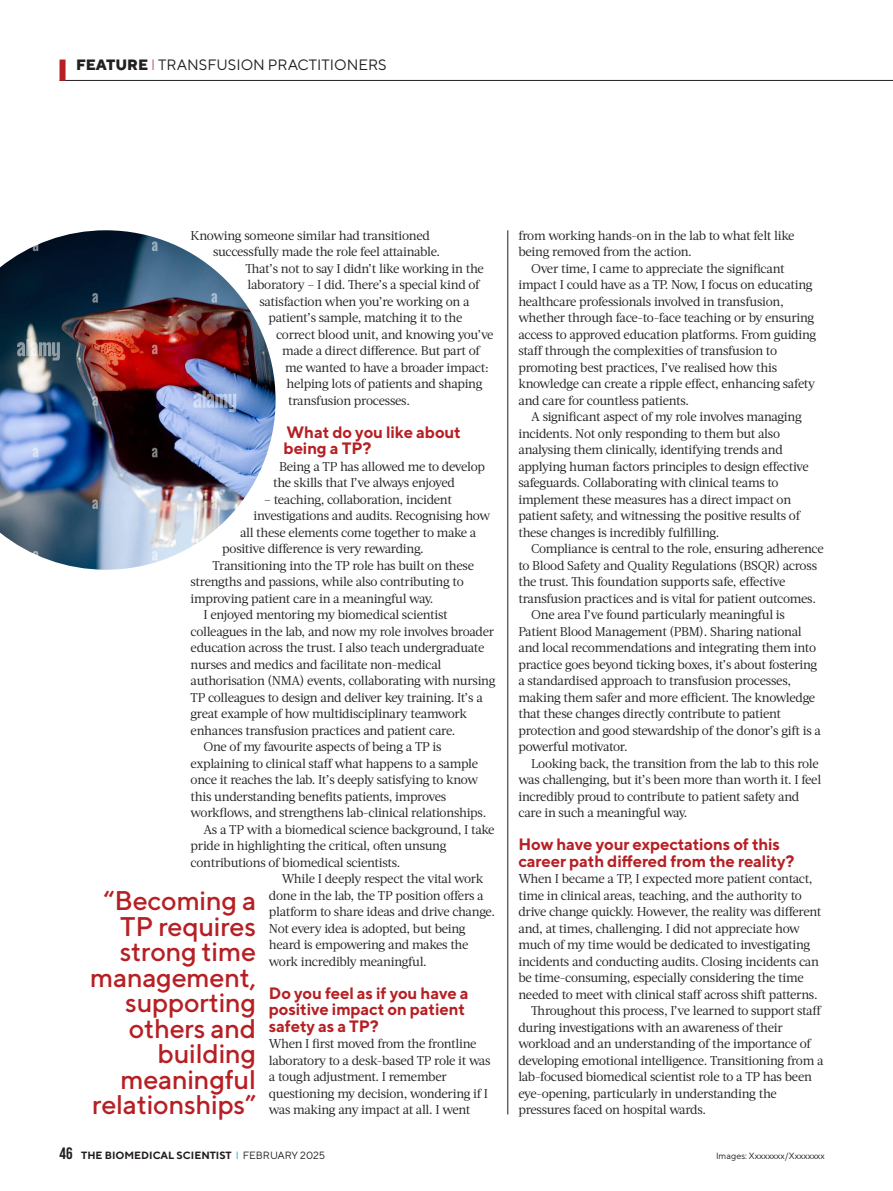
<style>
.page{position:relative;width:893px;height:1191px;background:#fff}
.page>*{position:absolute;margin:0;border:0;box-sizing:border-box;transform-origin:0 0}
.BS2024-Pull_Quote{font:500 27px/25.5px "TT Norms";letter-spacing:-.01em;color:#b62024;text-align:right}
.BS2024-Crosshead{font:700 16.5px/16.5px "TT Norms";letter-spacing:-.01em;color:#b62024}
.t1{font:15px "TT Norms";color:#231f20}
.BS2024-Body_Copy_Indented{font:12.75px/16.5px "Acta";letter-spacing:-.025em;color:#231f20}
.BS2024-Body_Copy_No_Indent{font:12.75px/16.5px "Acta";letter-spacing:-.025em;color:#231f20}
.t2{font:700 10.5px "TT Norms";color:#231f20}
.t3{font:9px "TT Norms";color:#231f20}
.s1{font-weight:800}
.s2{font-weight:300;color:#b62024}
.s3{font-family:"Bebas Neue Pro";font-size:16.5px}
.s4{font-weight:400;color:#0ad}
.s5{font-weight:400}
</style>
<div class="page">
<img style="left:0;top:230px;width:276px;height:340px">
<hr style="left:508px;top:230px;width:1px;height:884px;background:#231f20">
<hr style="left:60px;top:80px;width:833px;height:1px;background:#231f20">
<div style="left:60px;top:60px;width:6px;height:21px;background:#b62024"></div>
<p class="t1" style="left:76px;top:56px;width:312px"><span class="s1">FEATURE</span> <span class="s2">I</span> TRANSFUSION PRACTITIONERS</p>
<p class="BS2024-Body_Copy_Indented" style="left:213px;top:227px;width:229px;text-indent:-22px">Knowing someone similar had transitioned successfully made the role feel attainable.</p>
<p class="BS2024-Body_Copy_Indented" style="left:245px;top:260px;width:240px">That’s not to say I didn’t like working in the</p>
<p class="BS2024-Body_Copy_Indented" style="left:248px;top:276px;width:233px">laboratory – I did. There’s a special kind of</p>
<p class="BS2024-Body_Copy_Indented" style="left:260px;top:293px;width:211px">satisfaction when you’re working on a</p>
<p class="BS2024-Body_Copy_Indented" style="left:269px;top:309px;width:195px">patient’s sample, matching it to the</p>
<p class="BS2024-Body_Copy_Indented" style="left:276px;top:326px;width:219px">correct blood unit, and knowing you’ve</p>
<p class="BS2024-Body_Copy_Indented" style="left:282px;top:342px;width:199px">made a direct difference. But part of</p>
<p class="BS2024-Body_Copy_Indented" style="left:285px;top:359px;width:205px">me wanted to have a broader impact:</p>
<p class="BS2024-Body_Copy_Indented" style="left:287px;top:375px;width:197px">helping lots of patients and shaping</p>
<p class="BS2024-Body_Copy_Indented" style="left:288px;top:392px;width:123px">transfusion processes.</p>
<p class="BS2024-Crosshead" style="left:284px;top:423px;width:179px">What do you like about being a TP?</p>
<p class="BS2024-Body_Copy_No_Indent" style="left:273px;top:458px;width:213px;text-indent:6px">Being a TP has allowed me to develop the skills that I’ve always enjoyed</p>
<p class="BS2024-Body_Copy_No_Indent" style="left:264px;top:491px;width:189px">– teaching, collaboration, incident</p>
<p class="BS2024-Body_Copy_No_Indent" style="left:254px;top:507px;width:238px">investigations and audits. Recognising how</p>
<p class="BS2024-Body_Copy_No_Indent" style="left:240px;top:524px;width:238px">all these elements come together to make a</p>
<p class="BS2024-Body_Copy_No_Indent" style="left:222px;top:540px;width:203px">positive difference is very rewarding.</p>
<p class="BS2024-Body_Copy_Indented" style="left:191px;top:557px;width:285px;text-indent:22px">Transitioning into the TP role has built on these strengths and passions, while also contributing to improving patient care in a meaningful way.</p>
<p class="BS2024-Body_Copy_Indented" style="left:191px;top:606px;width:306px;text-indent:13px">I enjoyed mentoring my biomedical scientist colleagues in the lab, and now my role involves broader education across the trust. I also teach undergraduate nurses and medics and facilitate non-medical authorisation (NMA) events, collaborating with nursing TP colleagues to design and deliver key training. It’s a great example of how multidisciplinary teamwork enhances transfusion practices and patient care.</p>
<p class="BS2024-Body_Copy_Indented" style="left:191px;top:738px;width:297px;text-indent:13px">One of my favourite aspects of being a TP is explaining to clinical staff what happens to a sample once it reaches the lab. It’s deeply satisfying to know this understanding benefits patients, improves workflows, and strengthens lab-clinical relationships.</p>
<p class="BS2024-Body_Copy_Indented" style="left:191px;top:821px;width:305px;text-indent:13px">As a TP with a biomedical science background, I take pride in highlighting the critical, often unsung contributions of biomedical scientists.</p>
<p class="BS2024-Body_Copy_Indented" style="left:269px;top:870px;width:228px;text-indent:13px">While I deeply respect the vital work done in the lab, the TP position offers a platform to share ideas and drive change.<br>Not every idea is adopted, but being heard is empowering and makes the work incredibly meaningful.</p>
<p class="BS2024-Crosshead" style="left:269px;top:984px;width:201px">Do you feel as if you have a positive impact on patient safety as a TP?</p>
<p class="BS2024-Body_Copy_No_Indent" style="left:269px;top:1035px;width:223px">When I first moved from the frontline laboratory to a desk-based TP role it was a tough adjustment. I remember questioning my decision, wondering if I was making any impact at all. I went</p>
<p class="BS2024-Pull_Quote" style="left:90px;top:887px;width:168px">“Becoming a<br>TP requires strong time management, supporting others and building meaningful relationships”</p>
<p class="t2" style="left:60px;top:1148px;width:267px"><span class="s3">46</span> THE BIOMEDICAL SCIENTIST <span class="s4">I</span> <span class="s5">FEBRUARY 2025</span></p>
<p class="BS2024-Body_Copy_No_Indent" style="left:518px;top:227px;width:278px">from working hands-on in the lab to what felt like being removed from the action.</p>
<p class="BS2024-Body_Copy_Indented" style="left:518px;top:260px;width:299px;text-indent:13px">Over time, I came to appreciate the significant impact I could have as a TP. Now, I focus on educating healthcare professionals involved in transfusion, whether through face-to-face teaching or by ensuring access to approved education platforms. From guiding staff through the complexities of transfusion to promoting best practices, I’ve realised how this knowledge can create a ripple effect, enhancing safety and care for countless patients.</p>
<p class="BS2024-Body_Copy_Indented" style="left:518px;top:408px;width:292px;text-indent:13px">A significant aspect of my role involves managing incidents. Not only responding to them but also analysing them clinically, identifying trends and applying human factors principles to design effective safeguards. Collaborating with clinical teams to implement these measures has a direct impact on patient safety, and witnessing the positive results of these changes is incredibly fulfilling.</p>
<p class="BS2024-Body_Copy_Indented" style="left:518px;top:540px;width:307px;text-indent:13px">Compliance is central to the role, ensuring adherence to Blood Safety and Quality Regulations (BSQR) across the trust. This foundation supports safe, effective transfusion practices and is vital for patient outcomes.</p>
<p class="BS2024-Body_Copy_Indented" style="left:518px;top:606px;width:304px;text-indent:13px">One area I’ve found particularly meaningful is Patient Blood Management (PBM). Sharing national and local recommendations and integrating them into practice goes beyond ticking boxes, it’s about fostering a standardised approach to transfusion processes, making them safer and more efficient. The knowledge that these changes directly contribute to patient protection and good stewardship of the donor’s gift is a powerful motivator.</p>
<p class="BS2024-Body_Copy_Indented" style="left:518px;top:755px;width:304px;text-indent:13px">Looking back, the transition from the lab to this role was challenging, but it’s been more than worth it. I feel incredibly proud to contribute to patient safety and care in such a meaningful way.</p>
<p class="BS2024-Crosshead" style="left:518px;top:836px;width:278px">How have your expectations of this career path differed from the reality?</p>
<p class="BS2024-Body_Copy_No_Indent" style="left:518px;top:870px;width:305px">When I became a TP, I expected more patient contact, time in clinical areas, teaching, and the authority to drive change quickly. However, the reality was different and, at times, challenging. I did not appreciate how much of my time would be dedicated to investigating incidents and conducting audits. Closing incidents can be time-consuming, especially considering the time needed to meet with clinical staff across shift patterns.</p>
<p class="BS2024-Body_Copy_Indented" style="left:518px;top:1002px;width:307px;text-indent:13px">Throughout this process, I’ve learned to support staff during investigations with an awareness of their workload and an understanding of the importance of developing emotional intelligence. Transitioning from a lab-focused biomedical scientist role to a TP has been eye-opening, particularly in understanding the pressures faced on hospital wards.</p>
<p class="t3" style="left:716px;top:1150px;width:110px">Images: Xxxxxxxx/Xxxxxxxx</p>
</div>
